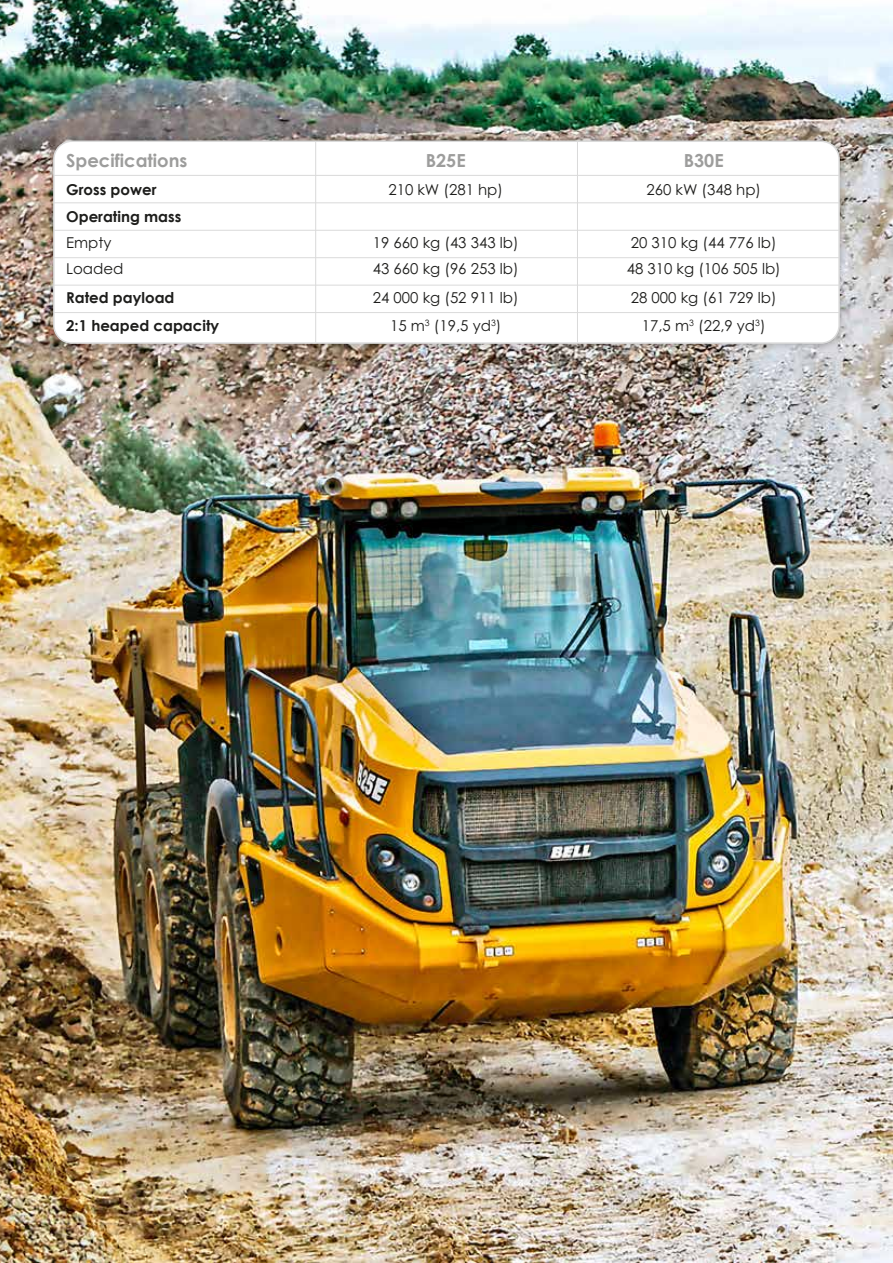
<style>
.page{position:relative;width:893px;height:1263px;background:#fff}
.page>*{position:absolute;margin:0;border:0;box-sizing:border-box;transform-origin:0 0}
.t1{font:700 18px "Century Gothic";color:#9d9d9c}
.t2{font:15px "Century Gothic Std";color:#1d1d1b}
.t3{font:700 15px "Century Gothic";color:#1d1d1b}
.t4{font:700 14.1px "Gill Sans";color:#c6c6c6}
</style>
<div class="page">
<img style="left:0;top:0;width:893px;height:1263px">
<div style="left:46px;top:134px;width:801px;height:217px;background:#1d1d1b;opacity:.3"></div>
<div style="left:54px;top:141px;width:785px;height:202px;background:#fff;border-radius:18px"></div>
<div style="left:53px;top:141px;width:787px;height:203px;border:1px solid #dadada;border-radius:18px"></div>
<hr style="left:54px;top:175px;width:785px;height:1px;background:#dadada">
<hr style="left:54px;top:202px;width:785px;height:1px;background:#dadada">
<hr style="left:54px;top:230px;width:785px;height:1px;background:#dadada">
<hr style="left:54px;top:257px;width:785px;height:1px;background:#dadada">
<hr style="left:54px;top:285px;width:785px;height:1px;background:#dadada">
<hr style="left:54px;top:312px;width:785px;height:1px;background:#dadada">
<hr style="left:577px;top:141px;width:1px;height:201px;background:#dadada">
<hr style="left:315px;top:141px;width:1px;height:201px;background:#dadada">
<p class="t1" style="left:66px;top:149px;width:123px">Specifications</p>
<p class="t1" style="left:426px;top:149px;width:41px">B25E</p>
<p class="t1" style="left:684px;top:149px;width:41px">B30E</p>
<p class="t3" style="left:66px;top:180px;width:92px">Gross power</p>
<p class="t2" style="left:388px;top:180px;width:116px">210 kW (281 hp)</p>
<p class="t2" style="left:646px;top:180px;width:116px">260 kW (348 hp)</p>
<p class="t3" style="left:66px;top:207px;width:117px">Operating mass</p>
<p class="t2" style="left:66px;top:233px;width:47px">Empty</p>
<p class="t2" style="left:373px;top:233px;width:147px">19 660 kg (43 343 lb)</p>
<p class="t2" style="left:631px;top:233px;width:147px">20 310 kg (44 776 lb)</p>
<p class="t2" style="left:66px;top:259px;width:59px">Loaded</p>
<p class="t2" style="left:373px;top:259px;width:147px">43 660 kg (96 253 lb)</p>
<p class="t2" style="left:627px;top:259px;width:156px">48 310 kg (106 505 lb)</p>
<p class="t3" style="left:66px;top:288px;width:110px">Rated payload</p>
<p class="t2" style="left:373px;top:288px;width:147px">24 000 kg (52 911 lb)</p>
<p class="t2" style="left:631px;top:288px;width:147px">28 000 kg (61 729 lb)</p>
<p class="t3" style="left:66px;top:316px;width:155px">2:1 heaped capacity</p>
<p class="t2" style="left:390px;top:317px;width:113px">15 m<sup>3</sup> (19,5 yd<sup>3</sup>)</p>
<p class="t2" style="left:642px;top:317px;width:125px">17,5 m<sup>3</sup> (22,9 yd<sup>3</sup>)</p>
<p class="t4" style="left:875px;top:1177px;width:10px">3</p>
</div>
